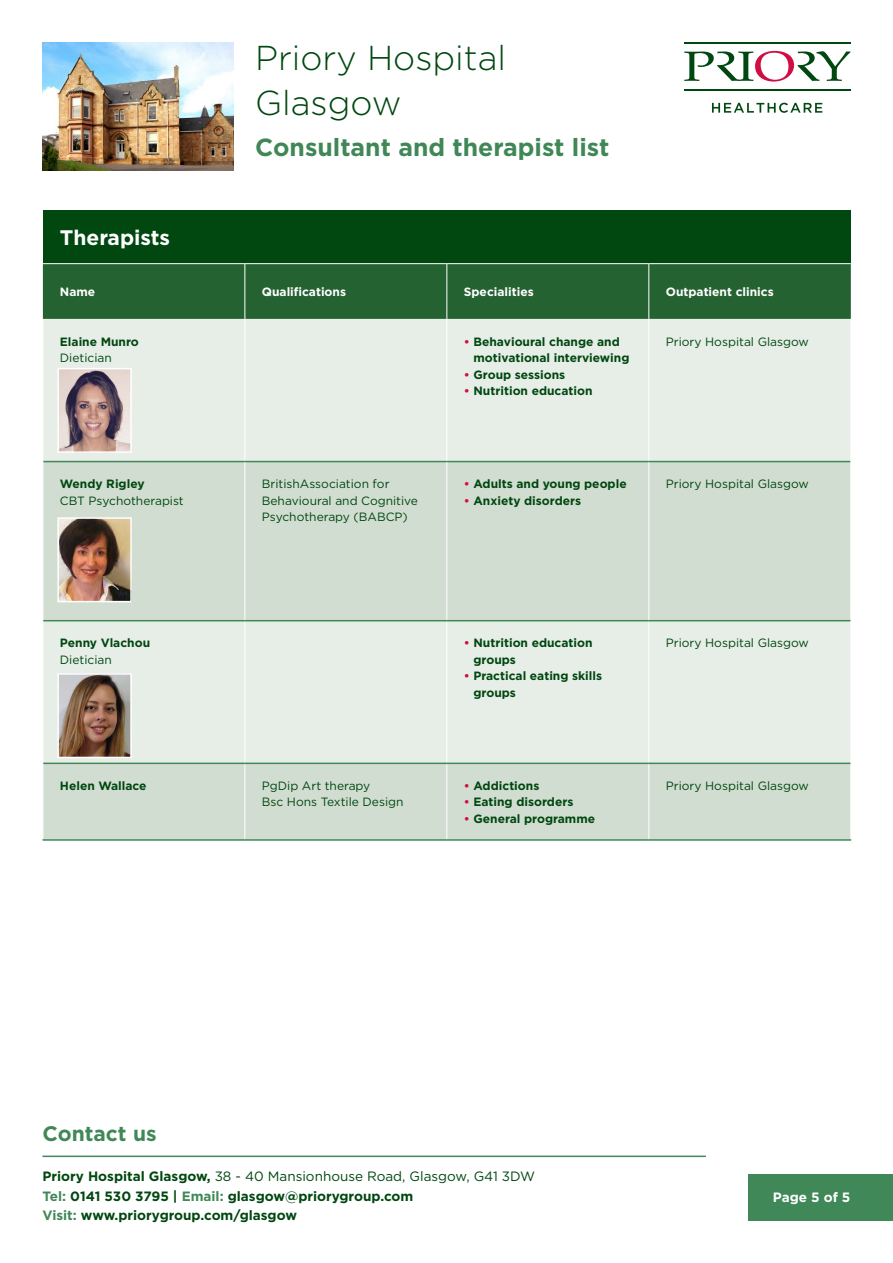
<style>
.page{position:relative;width:893px;height:1263px;background:#fff}
.page>*{position:absolute;margin:0;border:0;box-sizing:border-box;transform-origin:0 0}
.t1{font:300 34.5px/45px "Gotham";color:#004710}
.t2{font:700 24.75px "Gotham";color:#408757}
.t3{font:700 21px "Gotham";color:#fff}
.t4{font:700 21px "Gotham";color:#408857}
.t5{font:700 13.5px/19.5px "Gotham";color:#004710}
.t6{font:700 13.5px "Gotham";color:#fff}
.t7{font:700 12px/16.5px "Gotham";color:#004710}
.t8{font:12px/16.5px "Gotham";color:#004710}
.t9{font:700 12px "Gotham";color:#fff}
.s1{color:#d20d44}
.s2{font-weight:400}
.s3{color:#408857}
</style>
<div class="page">
<img style="left:43px;top:43px;width:191px;height:127px">
<hr style="left:43px;top:1155px;width:663px;height:2px;background:#408857">
<div style="left:748px;top:1174px;width:145px;height:46px;background:#408857"></div>
<hr style="left:684px;top:43px;width:166px;height:1px;background:#004710">
<hr style="left:684px;top:89px;width:166px;height:2px;background:#004710">
<svg style="left:684px;top:51px;width:166px;height:31px"></svg>
<svg style="left:712px;top:103px;width:110px;height:10px"></svg>
<div style="left:43px;top:210px;width:808px;height:54px;background:#004710"></div>
<div style="left:43px;top:264px;width:808px;height:55px;background:#256231"></div>
<div style="left:44px;top:319px;width:806px;height:142px;background:#e7ede7"></div>
<svg style="left:44px;top:462px;width:806px;height:377px;background:#d9e2d8"></svg>
<hr style="left:43px;top:263px;width:202px;height:1px;background:#fff">
<hr style="left:245px;top:263px;width:202px;height:1px;background:#fff">
<hr style="left:244px;top:264px;width:1px;height:55px;background:#fff">
<hr style="left:447px;top:263px;width:202px;height:1px;background:#fff">
<hr style="left:446px;top:264px;width:1px;height:55px;background:#fff">
<hr style="left:649px;top:263px;width:202px;height:1px;background:#fff">
<hr style="left:648px;top:264px;width:1px;height:55px;background:#fff">
<hr style="left:244px;top:319px;width:1px;height:142px;background:#fff">
<hr style="left:446px;top:319px;width:1px;height:142px;background:#fff">
<hr style="left:648px;top:319px;width:1px;height:142px;background:#fff">
<hr style="left:244px;top:621px;width:1px;height:141px;background:#fff">
<hr style="left:446px;top:621px;width:1px;height:141px;background:#fff">
<hr style="left:648px;top:621px;width:1px;height:141px;background:#fff">
<hr style="left:244px;top:764px;width:1px;height:75px;background:#fff">
<hr style="left:446px;top:764px;width:1px;height:75px;background:#fff">
<hr style="left:648px;top:764px;width:1px;height:75px;background:#fff">
<hr style="left:43px;top:461px;width:202px;height:1px;background:#408857">
<hr style="left:245px;top:461px;width:202px;height:1px;background:#408857">
<hr style="left:447px;top:461px;width:202px;height:1px;background:#408857">
<hr style="left:649px;top:461px;width:201px;height:1px;background:#408857">
<hr style="left:43px;top:762px;width:202px;height:2px;background:#408857">
<hr style="left:245px;top:762px;width:202px;height:2px;background:#408857">
<hr style="left:447px;top:762px;width:202px;height:2px;background:#408857">
<hr style="left:649px;top:762px;width:201px;height:2px;background:#408857">
<hr style="left:43px;top:839px;width:202px;height:2px;background:#408857">
<hr style="left:245px;top:839px;width:202px;height:2px;background:#408857">
<hr style="left:447px;top:839px;width:202px;height:2px;background:#408857">
<hr style="left:649px;top:839px;width:202px;height:2px;background:#408857">
<hr style="left:244px;top:462px;width:1px;height:158px;background:#fff">
<hr style="left:446px;top:462px;width:1px;height:158px;background:#fff">
<hr style="left:648px;top:462px;width:1px;height:158px;background:#fff">
<hr style="left:43px;top:620px;width:202px;height:1px;background:#408857">
<hr style="left:245px;top:620px;width:202px;height:1px;background:#408857">
<hr style="left:447px;top:620px;width:202px;height:1px;background:#408857">
<hr style="left:649px;top:620px;width:201px;height:1px;background:#408857">
<img style="left:60px;top:520px;width:69px;height:79px">
<div style="left:57px;top:517px;width:75px;height:85px;border:2px solid #fff"></div>
<img style="left:60px;top:371px;width:69px;height:79px">
<div style="left:57px;top:368px;width:75px;height:85px;border:2px solid #fff"></div>
<img style="left:60px;top:676px;width:69px;height:79px">
<div style="left:57px;top:673px;width:75px;height:85px;border:2px solid #fff"></div>
<h1 class="t1" style="left:255px;top:34px;width:252px">Priory Hospital<br>Glasgow</h1>
<h2 class="t2" style="left:255px;top:130px;width:356px">Consultant and therapist list</h2>
<p class="t3" style="left:60px;top:224px;width:112px">Therapists</p>
<p class="t9" style="left:60px;top:284px;width:37px">Name</p>
<p class="t9" style="left:262px;top:284px;width:86px">Qualifications</p>
<p class="t9" style="left:464px;top:284px;width:71px">Specialities</p>
<p class="t9" style="left:666px;top:284px;width:109px">Outpatient clinics</p>
<p class="t7" style="left:60px;top:333px;width:80px">Elaine Munro</p>
<p class="t8" style="left:60px;top:349px;width:53px">Dietician</p>
<p class="t7" style="left:473px;top:333px;width:157px;text-indent:-10px"><span class="s1">•</span> Behavioural change and motivational interviewing</p>
<p class="t7" style="left:464px;top:366px;width:103px"><span class="s1">•</span> Group sessions</p>
<p class="t7" style="left:464px;top:382px;width:130px"><span class="s1">•</span> Nutrition education</p>
<p class="t8" style="left:666px;top:333px;width:145px">Priory Hospital Glasgow</p>
<p class="t7" style="left:60px;top:476px;width:86px">Wendy Rigley</p>
<p class="t8" style="left:60px;top:492px;width:125px">CBT Psychotherapist</p>
<p class="t8" style="left:262px;top:475px;width:158px">BritishAssociation for<br>Behavioural and Cognitive<br>Psychotherapy (BABCP)</p>
<p class="t7" style="left:464px;top:476px;width:164px"><span class="s1">•</span> Adults and young people</p>
<p class="t7" style="left:464px;top:492px;width:119px"><span class="s1">•</span> Anxiety disorders</p>
<p class="t8" style="left:666px;top:475px;width:145px">Priory Hospital Glasgow</p>
<p class="t7" style="left:60px;top:635px;width:92px">Penny Vlachou</p>
<p class="t8" style="left:60px;top:651px;width:53px">Dietician</p>
<p class="t7" style="left:60px;top:777px;width:88px">Helen Wallace</p>
<p class="t8" style="left:262px;top:777px;width:110px">PgDip Art therapy</p>
<p class="t8" style="left:262px;top:794px;width:143px">Bsc Hons Textile Design</p>
<p class="t7" style="left:473px;top:635px;width:121px;text-indent:-10px"><span class="s1">•</span> Nutrition education groups</p>
<p class="t7" style="left:473px;top:668px;width:130px;text-indent:-10px"><span class="s1">•</span> Practical eating skills groups</p>
<p class="t7" style="left:464px;top:777px;width:77px"><span class="s1">•</span> Addictions</p>
<p class="t7" style="left:464px;top:794px;width:111px"><span class="s1">•</span> Eating disorders</p>
<p class="t7" style="left:464px;top:810px;width:133px"><span class="s1">•</span> General programme</p>
<p class="t8" style="left:666px;top:634px;width:145px">Priory Hospital Glasgow</p>
<p class="t8" style="left:666px;top:777px;width:145px">Priory Hospital Glasgow</p>
<h3 class="t4" style="left:43px;top:1119px;width:116px">Contact us</h3>
<p class="t5" style="left:43px;top:1167px;width:494px">Priory Hospital Glasgow, <span class="s2">38 - 40 Mansionhouse Road, Glasgow, G41 3DW<br></span><span class="s3">Tel:</span> 0141 530 3795 | <span class="s3">Email:</span> glasgow@priorygroup.com<br><span class="s3">Visit:</span> www.priorygroup.com/glasgow</p>
<p class="t6" style="left:773px;top:1189px;width:79px">Page 5 of 5</p>
</div>
